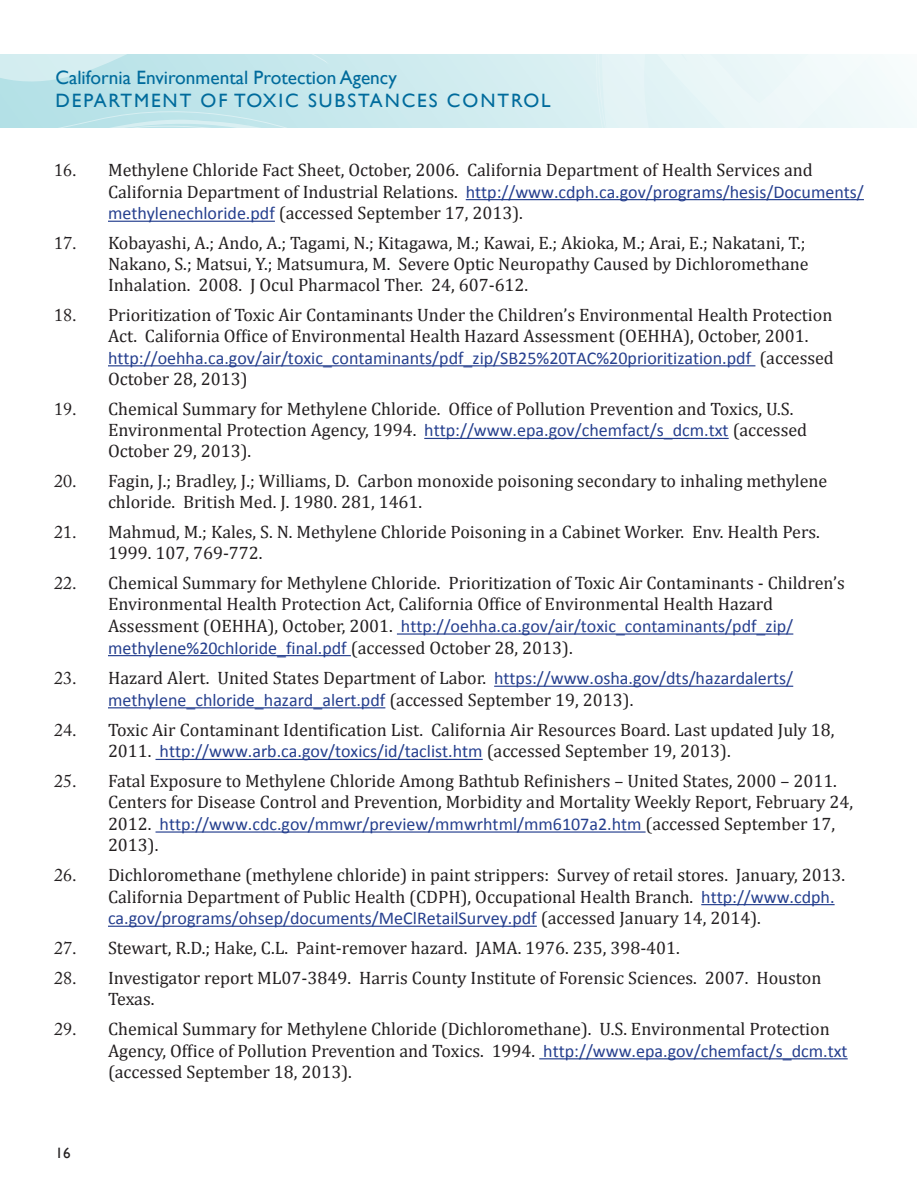
<style>
.page{position:relative;width:918px;height:1188px;background:#fff}
.page>*{position:absolute;margin:0;border:0;box-sizing:border-box;transform-origin:0 0}
.t1{font:19.35px/23.2px "Gill Sans";color:#006b9c}
.numberedList{font:18px/21.1px "Cambria";color:#231f20}
.numberedList-2{font:18px/21.6px "Calibri";color:#253f8e}
.t2{font:15px "Gill Sans";color:#231f20}
.s1{font-family:"Adobe Caslon Pro"}
.s2{font-family:"Calibri";color:#253f8e}
.s3{font-family:"Adobe Caslon Pro";color:#231f20}
.s4{font-family:"Cambria";color:#231f20}
</style>
<div class="page">
<div style="left:0;top:54px;width:916px;height:74px;background:#d3edf0"></div>
<svg style="left:0;top:54px;width:399px;height:74px"></svg>
<svg style="left:597px;top:54px;width:320px;height:74px"></svg>
<hr style="left:466px;top:199px;width:398px;height:1px;background:#253f8e">
<hr style="left:108px;top:221px;width:167px;height:1px;background:#253f8e">
<hr style="left:108px;top:365px;width:647px;height:1px;background:#253f8e">
<hr style="left:424px;top:438px;width:305px;height:1px;background:#253f8e">
<hr style="left:397px;top:633px;width:396px;height:2px;background:#253f8e">
<hr style="left:108px;top:655px;width:243px;height:1px;background:#253f8e">
<hr style="left:494px;top:686px;width:299px;height:1px;background:#253f8e">
<hr style="left:108px;top:707px;width:277px;height:1px;background:#253f8e">
<hr style="left:156px;top:759px;width:327px;height:1px;background:#253f8e">
<hr style="left:156px;top:831px;width:490px;height:2px;background:#253f8e">
<hr style="left:701px;top:904px;width:134px;height:1px;background:#253f8e">
<hr style="left:108px;top:926px;width:429px;height:1px;background:#253f8e">
<hr style="left:539px;top:1058px;width:309px;height:1px;background:#253f8e">
<p class="t1" style="left:56px;top:66px;width:497px">California Environmental Protection Agency<br>DEPARTMENT OF TOXIC SUBSTANCES CONTROL</p>
<p class="numberedList" style="left:108px;top:159px;width:757px;line-height:21.6px;text-indent:-54px"><span class="s1">16.</span> Methylene Chloride Fact Sheet, October, 2006. California Department of Health Services and<br>California Department of Industrial Relations. <span class="s2">http://www.cdph.ca.gov/programs/hesis/Documents/ methylenechloride.pdf</span> (accessed September 17, 2013).</p>
<p class="numberedList" style="left:108px;top:232px;width:702px;text-indent:-54px"><span class="s1">17.</span> Kobayashi, A.; Ando, A.; Tagami, N.; Kitagawa, M.; Kawai, E.; Akioka, M.; Arai, E.; Nakatani, T.;<br>Nakano, S.; Matsui, Y.; Matsumura, M. Severe Optic Neuropathy Caused by Dichloromethane<br>Inhalation. 2008. J Ocul Pharmacol Ther. 24, 607-612.</p>
<p class="numberedList" style="left:108px;top:304px;width:727px;text-indent:-54px"><span class="s1">18.</span> Prioritization of Toxic Air Contaminants Under the Children’s Environmental Health Protection Act. California Office of Environmental Health Hazard Assessment (OEHHA), October, 2001. <span class="s2">http://oehha.ca.gov/air/toxic_contaminants/pdf_zip/SB25%20TAC%20prioritization.pdf</span> (accessed October 28, 2013)</p>
<p class="numberedList" style="left:108px;top:398px;width:701px;text-indent:-54px"><span class="s1">19.</span> Chemical Summary for Methylene Chloride. Office of Pollution Prevention and Toxics, U.S.<br>Environmental Protection Agency, 1994. <span class="s2">http://www.epa.gov/chemfact/s_dcm.txt</span> (accessed<br>October 29, 2013).</p>
<p class="numberedList" style="left:108px;top:471px;width:721px;text-indent:-54px"><span class="s1">20.</span> Fagin, J.; Bradley, J.; Williams, D. Carbon monoxide poisoning secondary to inhaling methylene chloride. British Med. J. 1980. 281, 1461.</p>
<p class="numberedList" style="left:108px;top:522px;width:713px;text-indent:-54px"><span class="s1">21.</span> Mahmud, M.; Kales, S. N. Methylene Chloride Poisoning in a Cabinet Worker. Env. Health Pers.<br>1999. 107, 769-772.</p>
<p class="numberedList" style="left:108px;top:572px;width:738px;text-indent:-54px"><span class="s1">22.</span> Chemical Summary for Methylene Chloride. Prioritization of Toxic Air Contaminants - Children’s Environmental Health Protection Act, California Office of Environmental Health Hazard Assessment (OEHHA), October, 2001. <span class="s2">http://oehha.ca.gov/air/toxic_contaminants/pdf_zip/ methylene%20chloride_final.pdf</span> (accessed October 28, 2013).</p>
<p class="numberedList-2" style="left:108px;top:667px;width:687px;text-indent:-54px"><span class="s3">23.</span> <span class="s4">Hazard Alert. United States Department of Labor.</span> https://www.osha.gov/dts/hazardalerts/ methylene_chloride_hazard_alert.pdf <span class="s4">(accessed September 19, 2013).</span></p>
<p class="numberedList" style="left:108px;top:719px;width:728px;line-height:21.6px;text-indent:-54px"><span class="s1">24.</span> Toxic Air Contaminant Identification List. California Air Resources Board. Last updated July 18,<br>2011. <span class="s2">http://www.arb.ca.gov/toxics/id/taclist.htm</span> (accessed September 19, 2013).</p>
<p class="numberedList" style="left:108px;top:771px;width:747px;text-indent:-54px"><span class="s1">25.</span> Fatal Exposure to Methylene Chloride Among Bathtub Refinishers – United States, 2000 – 2011.<br>Centers for Disease Control and Prevention, Morbidity and Mortality Weekly Report, February 24, 2012. <span class="s2">http://www.cdc.gov/mmwr/preview/mmwrhtml/mm6107a2.htm</span> (accessed September 17, 2013).</p>
<p class="numberedList" style="left:108px;top:864px;width:739px;line-height:21.6px;text-indent:-54px"><span class="s1">26.</span> Dichloromethane (methylene chloride) in paint strippers: Survey of retail stores. January, 2013.<br>California Department of Public Health (CDPH), Occupational Health Branch. <span class="s2">http://www.cdph. ca.gov/programs/ohsep/documents/MeClRetailSurvey.pdf</span> (accessed January 14, 2014).</p>
<p class="numberedList" style="left:54px;top:937px;width:627px"><span class="s1">27.</span> Stewart, R.D.; Hake, C.L. Paint-remover hazard. JAMA. 1976. 235, 398-401.</p>
<p class="numberedList" style="left:108px;top:967px;width:715px;text-indent:-54px"><span class="s1">28.</span> Investigator report ML07-3849. Harris County Institute of Forensic Sciences. 2007. Houston<br>Texas.</p>
<p class="numberedList" style="left:108px;top:1018px;width:741px;text-indent:-54px"><span class="s1">29.</span> Chemical Summary for Methylene Chloride (Dichloromethane). U.S. Environmental Protection<br>Agency, Office of Pollution Prevention and Toxics. 1994. <span class="s2">http://www.epa.gov/chemfact/s_dcm.txt </span>(accessed September 18, 2013).</p>
<p class="t2" style="left:56px;top:1144px;width:16px">16</p>
</div>
